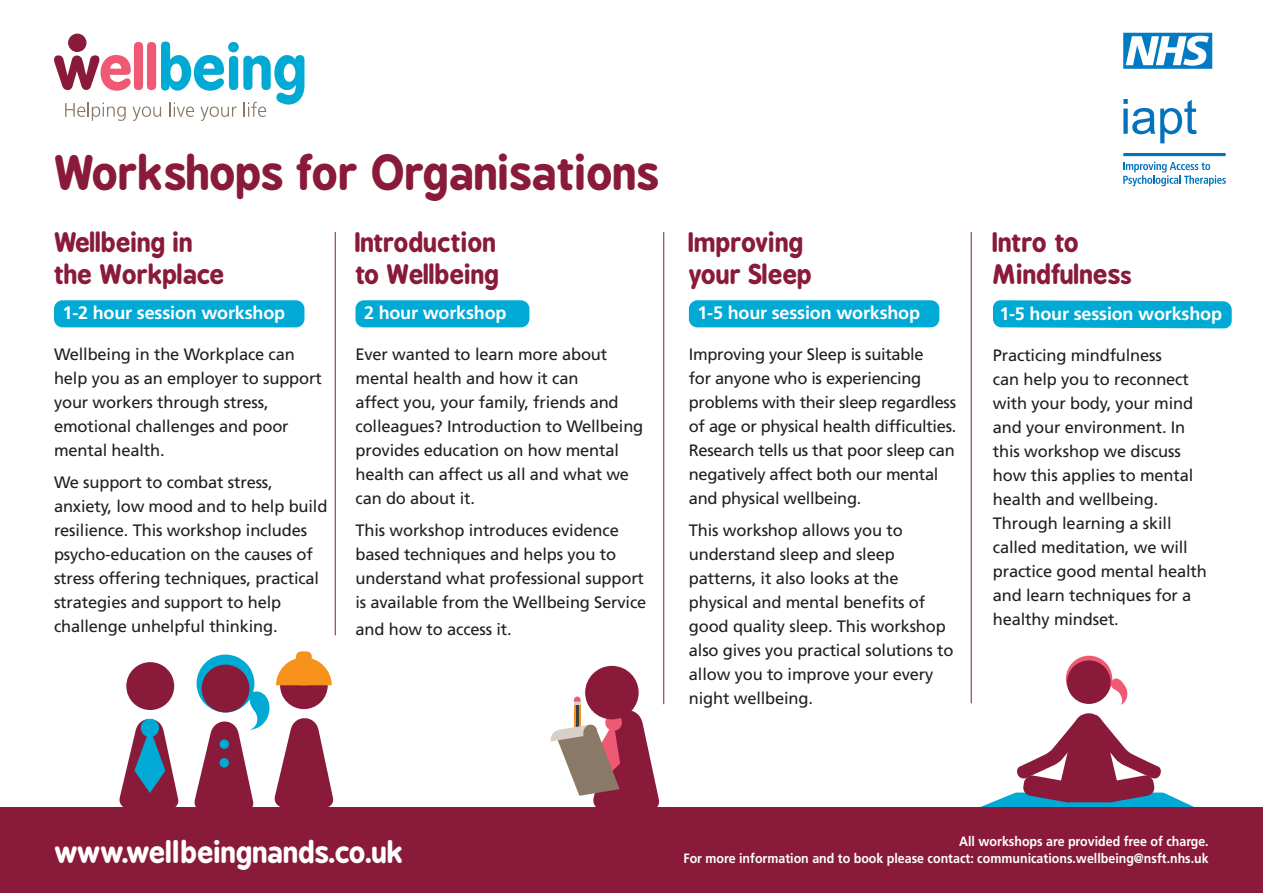
<style>
.page{position:relative;width:1263px;height:893px;background:#fff}
.page>*{position:absolute;margin:0;border:0;box-sizing:border-box;transform-origin:0 0}
.t1{font:700 45px "B Preplay";color:#891a3a}
.t2{font:700 28.5px "B Preplay";color:#fff}
.Maroon_Headings{font:700 25.5px/31.5px "B Preplay";color:#891a3a}
.t3{font:700 18px "Frutiger";letter-spacing:-.01em;color:#fff}
.t4{font:16.5px/24px "Frutiger";letter-spacing:-.01em;color:#231f20}
.t5{font:13.5px "Frutiger LT 65 Bd";color:#fff;scale:.92 1}
.s1{font-size:22.5px}
</style>
<div class="page">
<div style="left:1066px;top:656px;width:46px;height:46px;background:#f05974;border-radius:50%"></div>
<div style="left:1067px;top:660px;width:43px;height:44px;background:#891a3a;border-radius:50%"></div>
<svg style="left:1110px;top:676px;width:18px;height:29px"></svg>
<svg style="left:977px;top:713px;width:221px;height:95px"></svg>
<div style="left:134px;top:42px;width:9px;height:48px;background:#f05974;border-radius:5px"></div>
<div style="left:147px;top:42px;width:9px;height:48px;background:#f05974;border-radius:5px"></div>
<svg style="left:161px;top:42px;width:63px;height:49px"></svg>
<div style="left:228px;top:42px;width:11px;height:10px;background:#00aad5;border-radius:50%"></div>
<div style="left:229px;top:56px;width:9px;height:34px;background:#00aad5;border-radius:5px"></div>
<svg style="left:54px;top:55px;width:77px;height:36px"></svg>
<div style="left:68px;top:34px;width:19px;height:18px;background:#891a3a;border-radius:50%"></div>
<svg style="left:65px;top:102px;width:61px;height:19px"></svg>
<svg style="left:133px;top:106px;width:28px;height:15px"></svg>
<svg style="left:170px;top:102px;width:24px;height:15px"></svg>
<svg style="left:200px;top:106px;width:37px;height:15px"></svg>
<svg style="left:243px;top:55px;width:61px;height:62px"></svg>
<svg style="left:1123px;top:33px;width:89px;height:36px"></svg>
<svg style="left:1123px;top:99px;width:74px;height:44px"></svg>
<svg style="left:1123px;top:162px;width:103px;height:24px"></svg>
<hr style="left:1123px;top:153px;width:102px;height:3px;background:#0373bb">
<div style="left:0;top:808px;width:1263px;height:85px;background:#891a3a"></div>
<hr style="left:335px;top:232px;width:1px;height:403px;background:#891a3a">
<hr style="left:663px;top:232px;width:1px;height:472px;background:#891a3a">
<hr style="left:971px;top:232px;width:1px;height:471px;background:#891a3a">
<div style="left:54px;top:300px;width:250px;height:27px;background:#00aad5;border-radius:9px"></div>
<div style="left:355px;top:300px;width:174px;height:27px;background:#00aad5;border-radius:9px"></div>
<div style="left:689px;top:300px;width:250px;height:27px;background:#00aad5;border-radius:9px"></div>
<svg style="left:280px;top:661px;width:48px;height:48px"></svg>
<svg style="left:276px;top:658px;width:56px;height:27px"></svg>
<div style="left:296px;top:651px;width:16px;height:34px;background:#f7931d;border-radius:5px"></div>
<div style="left:197px;top:655px;width:57px;height:57px;background:#00aad5;border-radius:50%"></div>
<div style="left:202px;top:665px;width:47px;height:47px;background:#891a3a;border-radius:50%"></div>
<svg style="left:193px;top:691px;width:141px;height:117px"></svg>
<div style="left:219px;top:739px;width:10px;height:10px;background:#00aad5;border-radius:50%"></div>
<div style="left:219px;top:758px;width:10px;height:10px;background:#00aad5;border-radius:50%"></div>
<div style="left:126px;top:662px;width:48px;height:48px;background:#891a3a;border-radius:50%"></div>
<svg style="left:118px;top:718px;width:61px;height:90px"></svg>
<svg style="left:993px;top:300px;width:239px;height:28px;background:#0badd6"></svg>
<div style="left:585px;top:666px;width:54px;height:53px;background:#891a3a;border-radius:50%"></div>
<svg style="left:551px;top:697px;width:108px;height:111px"></svg>
<p class="t1" style="left:54px;top:146px;width:607px">Workshops for Organisations</p>
<p class="Maroon_Headings" style="left:54px;top:227px;width:172px">Wellbeing in the Workplace</p>
<p class="t3" style="left:63px;top:302px;width:224px">1-2 hour session workshop</p>
<p class="t4" style="left:54px;top:342px;width:269px">Wellbeing in the Workplace can help you as an employer to support your workers through stress, emotional challenges and poor mental health.</p>
<p class="t4" style="left:54px;top:470px;width:275px">We support to combat stress, anxiety, low mood and to help build resilience. This workshop includes psycho-education on the causes of stress offering techniques, practical strategies and support to help challenge unhelpful thinking.</p>
<p class="Maroon_Headings" style="left:355px;top:227px;width:145px">Introduction to Wellbeing</p>
<p class="t3" style="left:364px;top:302px;width:144px">2 hour workshop</p>
<p class="t4" style="left:355px;top:342px;width:289px">Ever wanted to learn more about mental health and how it can<br>affect you, your family, friends and colleagues? Introduction to Wellbeing provides education on how mental health can affect us all and what we can do about it.</p>
<p class="t4" style="left:355px;top:518px;width:292px">This workshop introduces evidence based techniques and helps you to understand what professional support is available from the Wellbeing Service</p>
<p class="t4" style="left:355px;top:617px;width:158px">and how to access it.</p>
<p class="Maroon_Headings" style="left:689px;top:227px;width:125px">Improving your Sleep</p>
<p class="t3" style="left:697px;top:302px;width:224px">1-5 hour session workshop</p>
<p class="t4" style="left:689px;top:342px;width:269px">Improving your Sleep is suitable<br>for anyone who is experiencing problems with their sleep regardless of age or physical health difficulties.<br>Research tells us that poor sleep can negatively affect both our mental and physical wellbeing.</p>
<p class="t4" style="left:689px;top:518px;width:266px">This workshop allows you to understand sleep and sleep patterns, it also looks at the physical and mental benefits of good quality sleep. This workshop also gives you practical solutions to allow you to improve your every night wellbeing.</p>
<p class="Maroon_Headings" style="left:993px;top:227px;width:140px">Intro to<br>Mindfulnes<span class="s1">s</span></p>
<p class="t3" style="left:999px;top:303px;width:224px">1-5 hour session workshop</p>
<p class="t4" style="left:993px;top:343px;width:215px">Practicing mindfulness<br>can help you to reconnect with your body, your mind and your environment. In this workshop we discuss how this applies to mental health and wellbeing.<br>Through learning a skill called meditation, we will practice good mental health and learn techniques for a healthy mindset.</p>
<p class="t2" style="left:54px;top:835px;width:351px">www.wellbeingnands.co.uk</p>
<p class="t5" style="left:959px;top:834px;width:273px">All workshops are provided free of charge.</p>
<p class="t5" style="left:683px;top:850px;width:572px">For more information and to book please contact: communications.wellbeing@nsft.nhs.uk</p>
</div>
